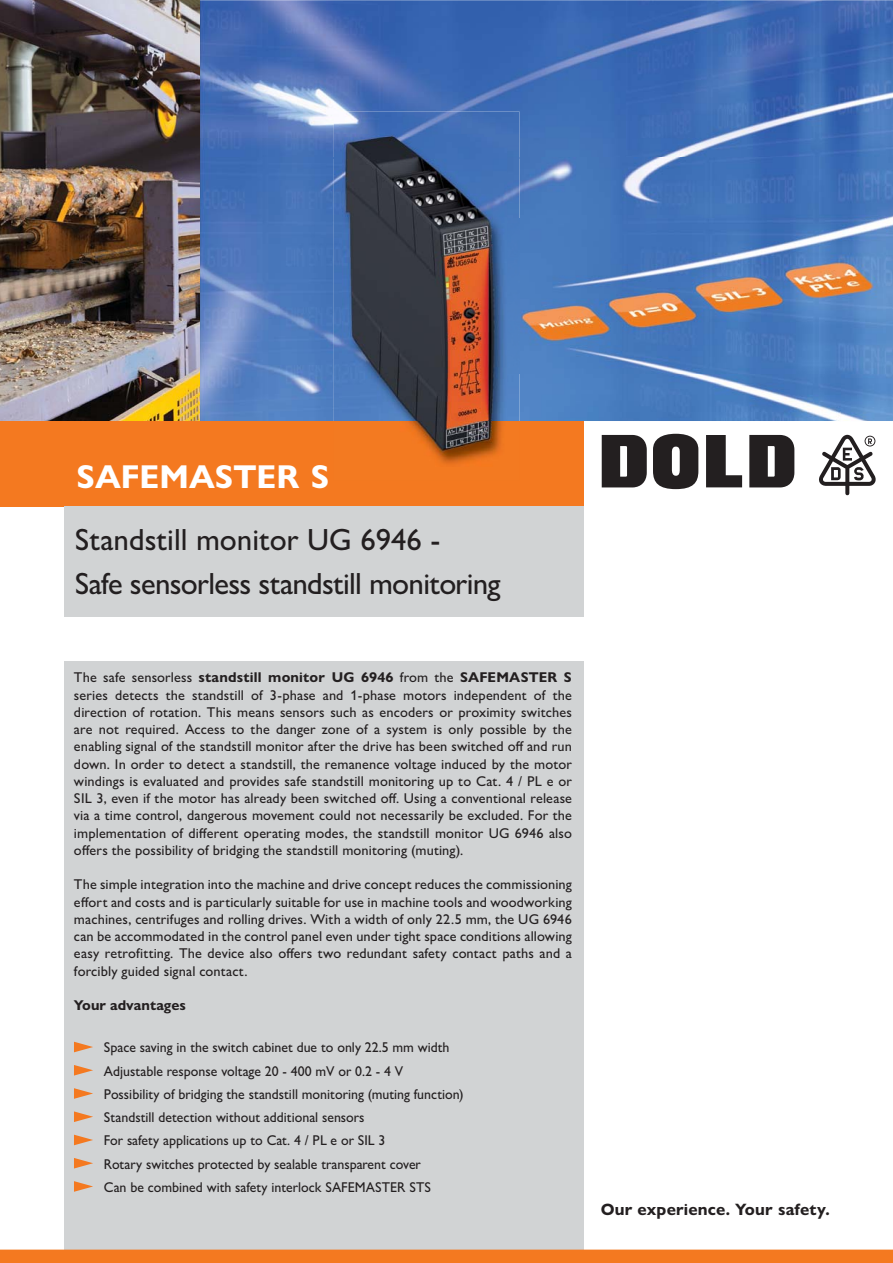
<style>
.page{position:relative;width:893px;height:1263px;background:#fff}
.page>*{position:absolute;margin:0;border:0;box-sizing:border-box;transform-origin:0 0}
.t1{font:700 33.15px "Gill Sans Nova";color:#fff}
.t2{font:500 30.75px/43.5px "Gill Sans Nova";letter-spacing:-.025em;color:#231f20}
.t3{font:700 16.5px "Gill Sans Nova";letter-spacing:.01em;color:#231f20}
.t4{font:500 14.25px/17.2px "Gill Sans Nova";color:#231f20;text-align:justify}
.t5{font:700 14.25px "Gill Sans Nova";color:#231f20}
.s1{font-weight:700}
</style>
<div class="page">
<img style="left:200px;top:0;width:692px;height:158px">
<img style="left:200px;top:158px;width:134px;height:263px">
<img style="left:519px;top:158px;width:373px;height:105px">
<img style="left:840px;top:263px;width:52px;height:158px">
<img style="left:519px;top:373px;width:321px;height:48px">
<div style="left:64px;top:661px;width:519px;height:602px;background:#d1d3d4"></div>
<div style="left:0;top:421px;width:583px;height:85px;background:#f47920"></div>
<div style="left:0;top:1250px;width:892px;height:13px;background:#f47920"></div>
<div style="left:64px;top:506px;width:519px;height:111px;background:#d1d3d4"></div>
<svg style="left:706px;top:435px;width:36px;height:52px"></svg>
<svg style="left:653px;top:434px;width:45px;height:55px"></svg>
<svg style="left:749px;top:435px;width:45px;height:52px;background:#3e3b3c"></svg>
<svg style="left:601px;top:435px;width:45px;height:52px;background:#403c3d"></svg>
<svg style="left:819px;top:435px;width:56px;height:60px"></svg>
<img style="left:334px;top:112px;width:185px;height:309px">
<img style="left:342px;top:137px;width:164px;height:327px">
<img style="left:0;top:0;width:200px;height:421px">
<img style="left:507px;top:218px;width:378px;height:155px">
<svg style="left:74px;top:1042px;width:19px;height:10px"></svg>
<svg style="left:74px;top:1065px;width:19px;height:11px"></svg>
<svg style="left:74px;top:1088px;width:19px;height:11px"></svg>
<svg style="left:74px;top:1111px;width:19px;height:11px"></svg>
<svg style="left:74px;top:1135px;width:19px;height:10px"></svg>
<svg style="left:74px;top:1158px;width:19px;height:11px"></svg>
<svg style="left:74px;top:1181px;width:19px;height:11px"></svg>
<h1 class="t1" style="left:77px;top:465px;width:254px">SAFEMASTER S</h1>
<h2 class="t2" style="left:75px;top:521px;width:427px">Standstill monitor UG 6946 -<br>Safe sensorless standstill monitoring</h2>
<p class="t4" style="left:74px;top:671px;width:499px">The safe sensorless <span class="s1">standstill monitor UG 6946</span> from the <span class="s1">SAFEMASTER S </span>series detects the standstill of 3-phase and 1-phase motors independent of the direction of rotation. This means sensors such as encoders or proximity switches are not required. Access to the danger zone of a system is only possible by the enabling signal of the standstill monitor after the drive has been switched off and run down. In order to detect a standstill, the remanence voltage induced by the motor windings is evaluated and provides safe standstill monitoring up to Cat. 4 / PL e or SIL 3, even if the motor has already been switched off. Using a conventional release via a time control, dangerous movement could not necessarily be excluded. For the implementation of different operating modes, the standstill monitor UG 6946 also offers the possibility of bridging the standstill monitoring (muting).</p>
<p class="t4" style="left:74px;top:878px;width:499px">The simple integration into the machine and drive concept reduces the commissioning effort and costs and is particularly suitable for use in machine tools and woodworking machines, centrifuges and rolling drives. With a width of only 22.5 mm, the UG 6946 can be accommodated in the control panel even under tight space conditions allowing easy retrofitting. The device also offers two redundant safety contact paths and a forcibly guided signal contact.</p>
<p class="t5" style="left:74px;top:1000px;width:113px">Your advantages</p>
<p class="t4" style="left:104px;top:1038px;width:361px;line-height:23.2px;text-align:left">Space saving in the switch cabinet due to only 22.5 mm width Adjustable response voltage 20 - 400 mV or 0.2 - 4 V<br>Possibility of bridging the standstill monitoring (muting function)<br>Standstill detection without additional sensors<br>For safety applications up to Cat. 4 / PL e or SIL 3<br>Rotary switches protected by sealable transparent cover<br>Can be combined with safety interlock SAFEMASTER STS</p>
<p class="t3" style="left:600px;top:1204px;width:230px">Our experience. Your safety.</p>
</div>
